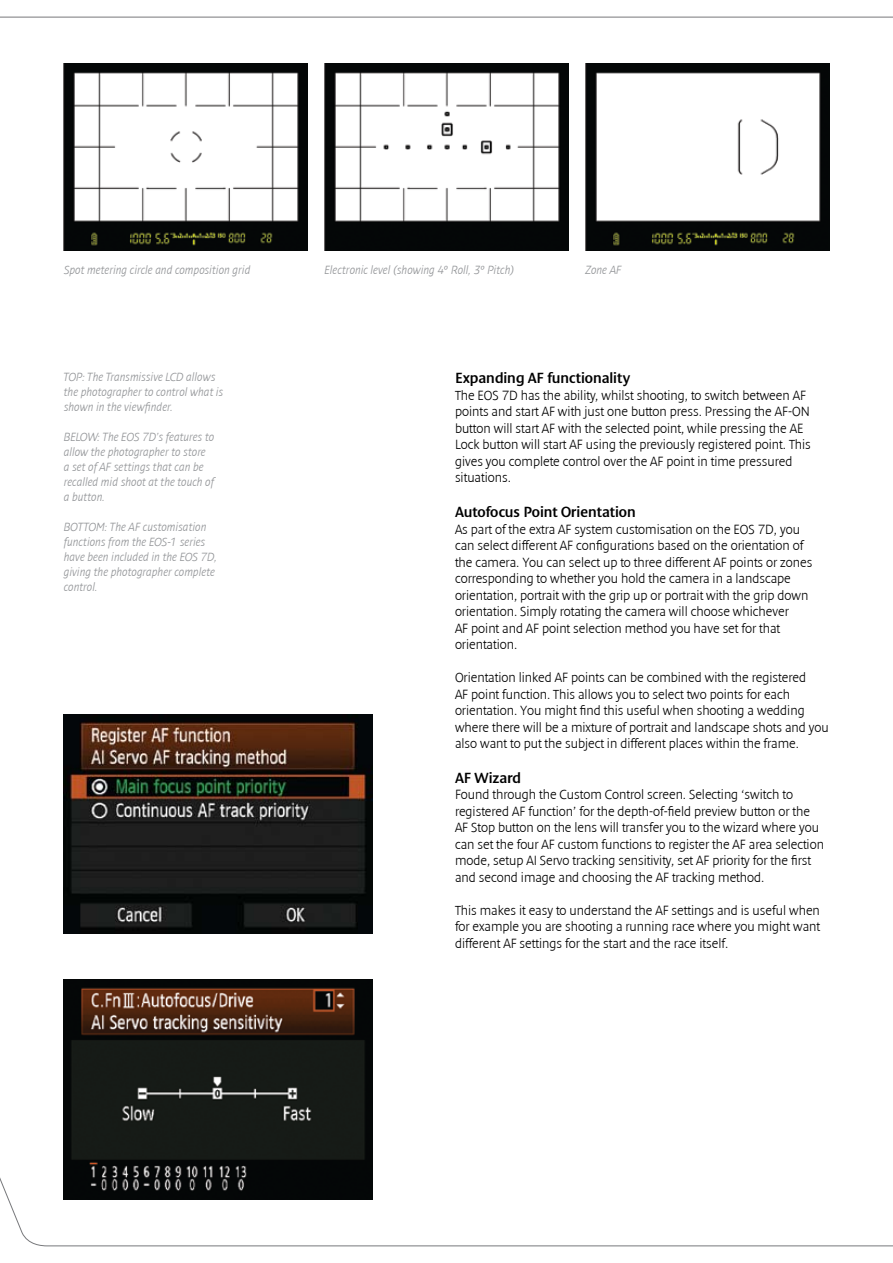
<style>
.page{position:relative;width:893px;height:1263px;background:#fff}
.page>*{position:absolute;margin:0;border:0;box-sizing:border-box;transform-origin:0 0}
.t1{font:15px "Denda New";color:#000}
.t2{font:300 13.5px/16.5px "Denda New";color:#000}
.t3{font:italic 300 12px/15px "Denda New";color:#939598}
</style>
<div class="page">
<img style="left:64px;top:125px;width:243px;height:126px">
<img style="left:325px;top:125px;width:243px;height:126px">
<img style="left:585px;top:125px;width:244px;height:126px">
<img style="left:64px;top:714px;width:309px;height:219px">
<img style="left:64px;top:980px;width:309px;height:164px">
<svg style="left:0;top:17px;width:893px;height:108px"></svg>
<svg style="left:0;top:1144px;width:893px;height:102px"></svg>
<p class="t3" style="left:64px;top:262px;width:188px">Spot metering circle and composition grid</p>
<p class="t3" style="left:325px;top:262px;width:191px">Electronic level (showing 4° Roll, 3° Pitch)</p>
<p class="t3" style="left:585px;top:262px;width:38px">Zone AF</p>
<p class="t3" style="left:64px;top:370px;width:161px">TOP: The Transmissive LCD allows the photographer to control what is shown in the viewfinder.</p>
<p class="t3" style="left:64px;top:430px;width:152px">BELOW: The EOS 7D’s features to allow the photographer to store a set of AF settings that can be recalled mid shoot at the touch of a button.</p>
<p class="t3" style="left:64px;top:520px;width:155px">BOTTOM: The AF customisation functions from the EOS-1 series have been included in the EOS 7D, giving the photographer complete control.</p>
<p class="t1" style="left:455px;top:370px;width:177px">Expanding AF functionality</p>
<p class="t2" style="left:455px;top:387px;width:357px">The EOS 7D has the ability, whilst shooting, to switch between AF points and start AF with just one button press. Pressing the AF-ON button will start AF with the selected point, while pressing the AE Lock button will start AF using the previously registered point. This gives you complete control over the AF point in time pressured situations.</p>
<p class="t1" style="left:455px;top:503px;width:182px">Autofocus Point Orientation</p>
<p class="t2" style="left:455px;top:521px;width:359px">As part of the extra AF system customisation on the EOS 7D, you can select different AF configurations based on the orientation of the camera. You can select up to three different AF points or zones corresponding to whether you hold the camera in a landscape orientation, portrait with the grip up or portrait with the grip down orientation. Simply rotating the camera will choose whichever<br>AF point and AF point selection method you have set for that orientation.</p>
<p class="t2" style="left:455px;top:669px;width:375px">Orientation linked AF points can be combined with the registered<br>AF point function. This allows you to select two points for each orientation. You might find this useful when shooting a wedding where there will be a mixture of portrait and landscape shots and you also want to put the subject in different places within the frame.</p>
<p class="t1" style="left:455px;top:769px;width:68px">AF Wizard</p>
<p class="t2" style="left:455px;top:786px;width:370px">Found through the Custom Control screen. Selecting ‘switch to registered AF function’ for the depth-of-field preview button or the AF Stop button on the lens will transfer you to the wizard where you can set the four AF custom functions to register the AF area selection mode, setup AI Servo tracking sensitivity, set AF priority for the first and second image and choosing the AF tracking method.</p>
<p class="t2" style="left:455px;top:902px;width:367px;text-align:justify">This makes it easy to understand the AF settings and is useful when for example you are shooting a running race where you might want different AF settings for the start and the race itself.</p>
</div>
